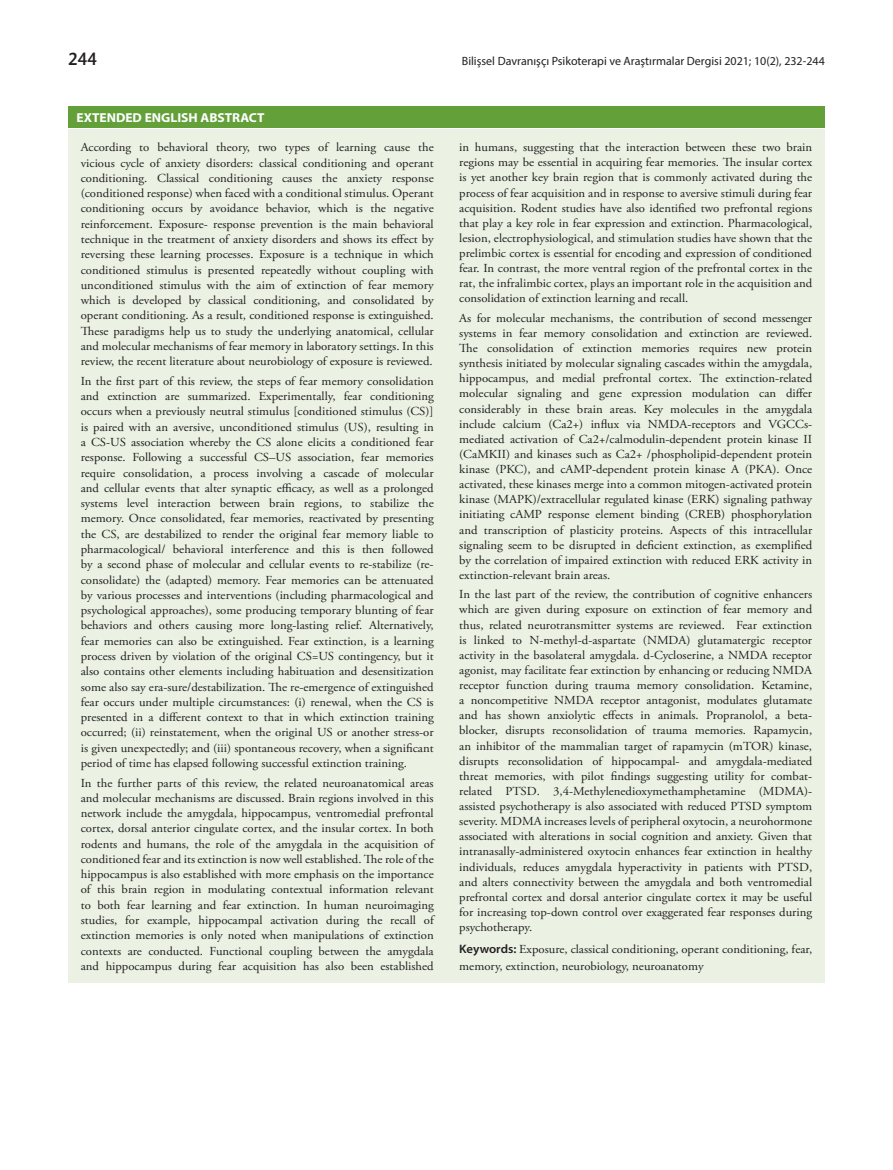
<style>
.page{position:relative;width:893px;height:1170px;background:#fff}
.page>*{position:absolute;margin:0;border:0;box-sizing:border-box;transform-origin:0 0}
.t1{font:500 18px "Mundo Sans Std";color:#231f20}
.t2{font:700 12.9px "Myriad Pro";color:#fff;scale:1.04 1}
.t3{font:12.3px/15.3px "Adobe Garamond Pro";color:#231f20;text-align:justify;scale:1.04 1}
.t4{font:12px "Myriad Pro";color:#231f20}
.s1{font-family:"Myriad Pro";font-weight:600}
</style>
<div class="page">
<div style="left:68px;top:106px;width:757px;height:22px;background:#63a039"></div>
<div style="left:68px;top:129px;width:757px;height:853px;background:#ebf2e4"></div>
<h1 class="t1" style="left:68px;top:49px;width:30px">244</h1>
<p class="t4" style="left:462px;top:53px;width:365px">Bilişsel Davranışçı Psikoterapi ve Araştırmalar Dergisi 2021; 10(2), 232-244</p>
<p class="t2" style="left:77px;top:109px;width:182px">EXTENDED ENGLISH ABSTRACT</p>
<p class="t3" style="left:81px;top:140px;width:341px">According to behavioral theory, two types of learning cause the vicious cycle of anxiety disorders: classical conditioning and operant conditioning. Classical conditioning causes the anxiety response (conditioned response) when faced with a conditional stimulus. Operant conditioning occurs by avoidance behavior, which is the negative reinforcement. Exposure- response prevention is the main behavioral technique in the treatment of anxiety disorders and shows its effect by reversing these learning processes. Exposure is a technique in which conditioned stimulus is presented repeatedly without coupling with unconditioned stimulus with the aim of extinction of fear memory which is developed by classical conditioning, and consolidated by operant conditioning. As a result, conditioned response is extinguished.<br>These paradigms help us to study the underlying anatomical, cellular and molecular mechanisms of fear memory in laboratory settings. In this review, the recent literature about neurobiology of exposure is reviewed.</p>
<p class="t3" style="left:81px;top:373px;width:341px">In the first part of this review, the steps of fear memory consolidation and extinction are summarized. Experimentally, fear conditioning occurs when a previously neutral stimulus [conditioned stimulus (CS)] is paired with an aversive, unconditioned stimulus (US), resulting in a CS-US association whereby the CS alone elicits a conditioned fear response. Following a successful CS–US association, fear memories require consolidation, a process involving a cascade of molecular and cellular events that alter synaptic efficacy, as well as a prolonged systems level interaction between brain regions, to stabilize the memory. Once consolidated, fear memories, reactivated by presenting the CS, are destabilized to render the original fear memory liable to pharmacological/ behavioral interference and this is then followed by a second phase of molecular and cellular events to re-stabilize (re&shy;consolidate) the (adapted) memory. Fear memories can be attenuated by various processes and interventions (including pharmacological and psychological approaches), some producing temporary blunting of fear behaviors and others causing more long-lasting relief. Alternatively, fear memories can also be extinguished. Fear extinction, is a learning process driven by violation of the original CS=US contingency, but it also contains other elements including habituation and desensitization some also say era-sure/destabilization. The re-emergence of extinguished fear occurs under multiple circumstances: (i) renewal, when the CS is presented in a different context to that in which extinction training occurred; (ii) reinstatement, when the original US or another stress-or is given unexpectedly; and (iii) spontaneous recovery, when a significant period of time has elapsed following successful extinction training.</p>
<p class="t3" style="left:81px;top:775px;width:341px">In the further parts of this review, the related neuroanatomical areas and molecular mechanisms are discussed. Brain regions involved in this network include the amygdala, hippocampus, ventromedial prefrontal cortex, dorsal anterior cingulate cortex, and the insular cortex. In both rodents and humans, the role of the amygdala in the acquisition of conditioned fear and its extinction is now well established. The role of the hippocampus is also established with more emphasis on the importance of this brain region in modulating contextual information relevant to both fear learning and fear extinction. In human neuroimaging studies, for example, hippocampal activation during the recall of extinction memories is only noted when manipulations of extinction contexts are conducted. Functional coupling between the amygdala and hippocampus during fear acquisition has also been established</p>
<p class="t3" style="left:459px;top:140px;width:341px">in humans, suggesting that the interaction between these two brain regions may be essential in acquiring fear memories. The insular cortex is yet another key brain region that is commonly activated during the process of fear acquisition and in response to aversive stimuli during fear acquisition. Rodent studies have also identified two prefrontal regions that play a key role in fear expression and extinction. Pharmacological, lesion, electrophysiological, and stimulation studies have shown that the prelimbic cortex is essential for encoding and expression of conditioned fear. In contrast, the more ventral region of the prefrontal cortex in the rat, the infralimbic cortex, plays an important role in the acquisition and consolidation of extinction learning and recall.</p>
<p class="t3" style="left:459px;top:311px;width:341px">As for molecular mechanisms, the contribution of second messenger systems in fear memory consolidation and extinction are reviewed.<br>The consolidation of extinction memories requires new protein synthesis initiated by molecular signaling cascades within the amygdala, hippocampus, and medial prefrontal cortex. The extinction-related molecular signaling and gene expression modulation can differ considerably in these brain areas. Key molecules in the amygdala include calcium (Ca2+) influx via NMDA-receptors and VGCCs&shy;mediated activation of Ca2+/calmodulin-dependent protein kinase II (CaMKII) and kinases such as Ca2+ /phospholipid-dependent protein kinase (PKC), and cAMP-dependent protein kinase A (PKA). Once activated, these kinases merge into a common mitogen-activated protein kinase (MAPK)/extracellular regulated kinase (ERK) signaling pathway initiating cAMP response element binding (CREB) phosphorylation and transcription of plasticity proteins. Aspects of this intracellular signaling seem to be disrupted in deficient extinction, as exemplified by the correlation of impaired extinction with reduced ERK activity in extinction-relevant brain areas.</p>
<p class="t3" style="left:459px;top:587px;width:341px">In the last part of the review, the contribution of cognitive enhancers which are given during exposure on extinction of fear memory and thus, related neurotransmitter systems are reviewed. Fear extinction is linked to N-methyl-d-aspartate (NMDA) glutamatergic receptor activity in the basolateral amygdala. d-Cycloserine, a NMDA receptor agonist, may facilitate fear extinction by enhancing or reducing NMDA receptor function during trauma memory consolidation. Ketamine, a noncompetitive NMDA receptor antagonist, modulates glutamate and has shown anxiolytic effects in animals. Propranolol, a beta&shy;blocker, disrupts reconsolidation of trauma memories. Rapamycin, an inhibitor of the mammalian target of rapamycin (mTOR) kinase, disrupts reconsolidation of hippocampal- and amygdala-mediated threat memories, with pilot findings suggesting utility for combat&shy;related PTSD. 3,4-Methylenedioxymethamphetamine (MDMA)- assisted psychotherapy is also associated with reduced PTSD symptom severity. MDMA increases levels of peripheral oxytocin, a neurohormone associated with alterations in social cognition and anxiety. Given that intranasally-administered oxytocin enhances fear extinction in healthy individuals, reduces amygdala hyperactivity in patients with PTSD, and alters connectivity between the amygdala and both ventromedial prefrontal cortex and dorsal anterior cingulate cortex it may be useful for increasing top-down control over exaggerated fear responses during psychotherapy.</p>
<p class="t3" style="left:459px;top:940px;width:341px;line-height:17.4px"><span class="s1">Keywords:</span> Exposure, classical conditioning, operant conditioning, fear, memory, extinction, neurobiology, neuroanatomy</p>
</div>
